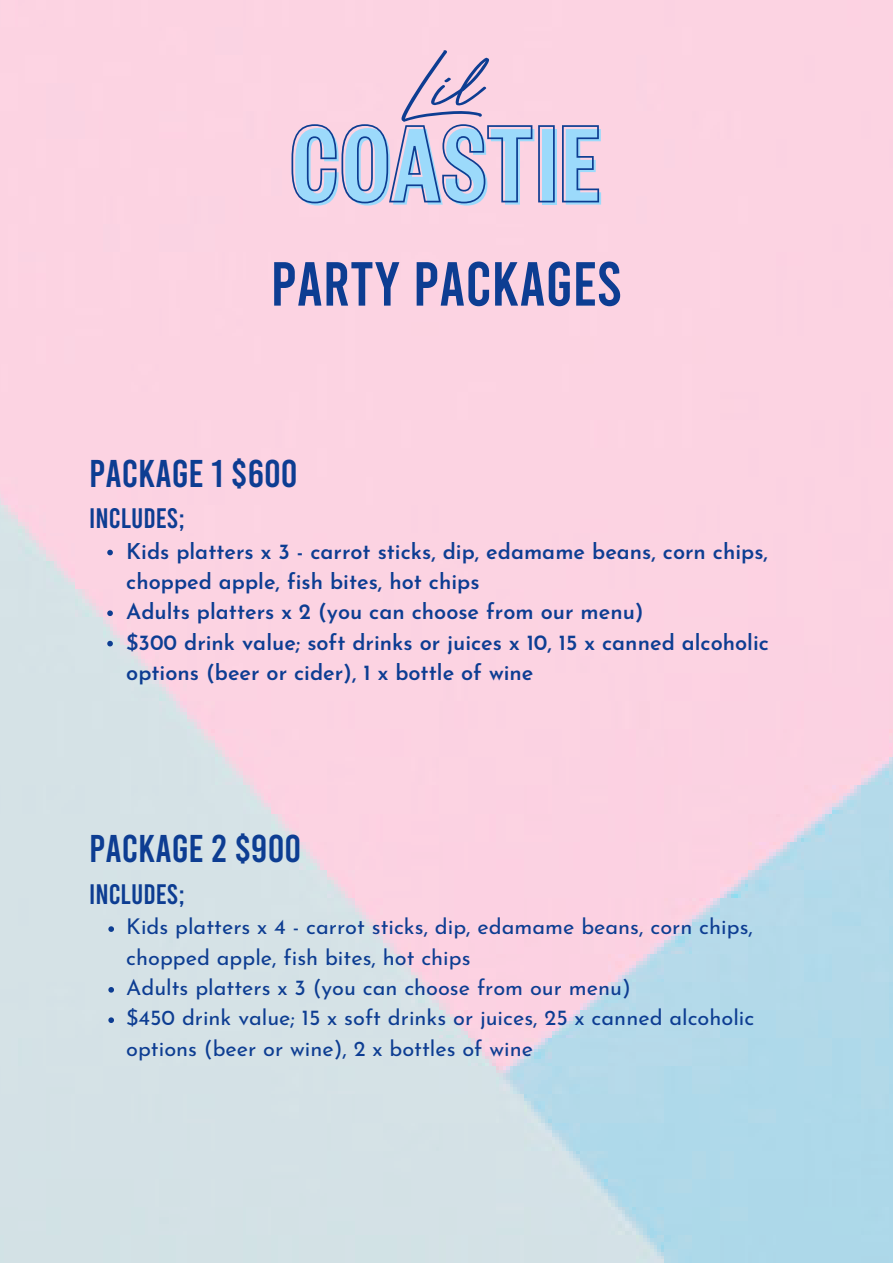
<style>
.page{position:relative;width:893px;height:1264px;background:#fff}
.page>*{position:absolute;margin:0;border:0;box-sizing:border-box;transform-origin:0 0}
.t1{font:62.1px "Bebas";color:#0d3d92}
.t2{font:38.7px "Bebas";color:#0d3d92}
.t3{font:28.2px "Bebas";color:#0d3d92}
.t4{font:600 21.75px/30.3px "Josefin Sans";color:#0d3d92}
.t5{font:21.75px/30.3px "Josefin Sans";color:#0d3d92}
</style>
<div class="page">
<img style="left:0;top:0;width:892px;height:1262px">
<div style="left:542px;top:129px;width:14px;height:75px;background:#3064ac"></div>
<svg style="left:562px;top:125px;width:39px;height:79px;background:#a5bde1"></svg>
<svg style="left:291px;top:50px;width:263px;height:155px;background:#cfc6e0"></svg>
<svg style="left:107px;top:549px;width:6px;height:6px"></svg>
<svg style="left:107px;top:610px;width:6px;height:6px"></svg>
<svg style="left:107px;top:641px;width:6px;height:5px"></svg>
<svg style="left:108px;top:926px;width:6px;height:5px"></svg>
<svg style="left:108px;top:987px;width:6px;height:5px"></svg>
<svg style="left:108px;top:1017px;width:6px;height:6px"></svg>
<p class="t1" style="left:270px;top:243px;width:349px">PARTY PACKAGES</p>
<p class="t2" style="left:89px;top:448px;width:210px">PACKAGE 1 $600</p>
<p class="t3" style="left:89px;top:500px;width:97px">INCLUDES;</p>
<p class="t4" style="left:126px;top:538px;width:643px">Kids platters x 3 - carrot sticks, dip, edamame beans, corn chips, chopped apple, fish bites, hot chips</p>
<p class="t4" style="left:126px;top:599px;width:519px">Adults platters x 2 (you can choose from our menu)</p>
<p class="t4" style="left:126px;top:629px;width:644px">$300 drink value; soft drinks or juices x 10, 15 x canned alcoholic options (beer or cider), 1 x bottle of wine</p>
<p class="t2" style="left:89px;top:823px;width:214px">PACKAGE 2 $900</p>
<p class="t3" style="left:89px;top:875px;width:97px">INCLUDES;</p>
<p class="t5" style="left:126px;top:913px;width:628px">Kids platters x 4 - carrot sticks, dip, edamame beans, corn chips, chopped apple, fish bites, hot chips</p>
<p class="t5" style="left:126px;top:974px;width:506px">Adults platters x 3 (you can choose from our menu)</p>
<p class="t5" style="left:126px;top:1004px;width:629px">$450 drink value; 15 x soft drinks or juices, 25 x canned alcoholic options (beer or wine), 2 x bottles of wine</p>
</div>
